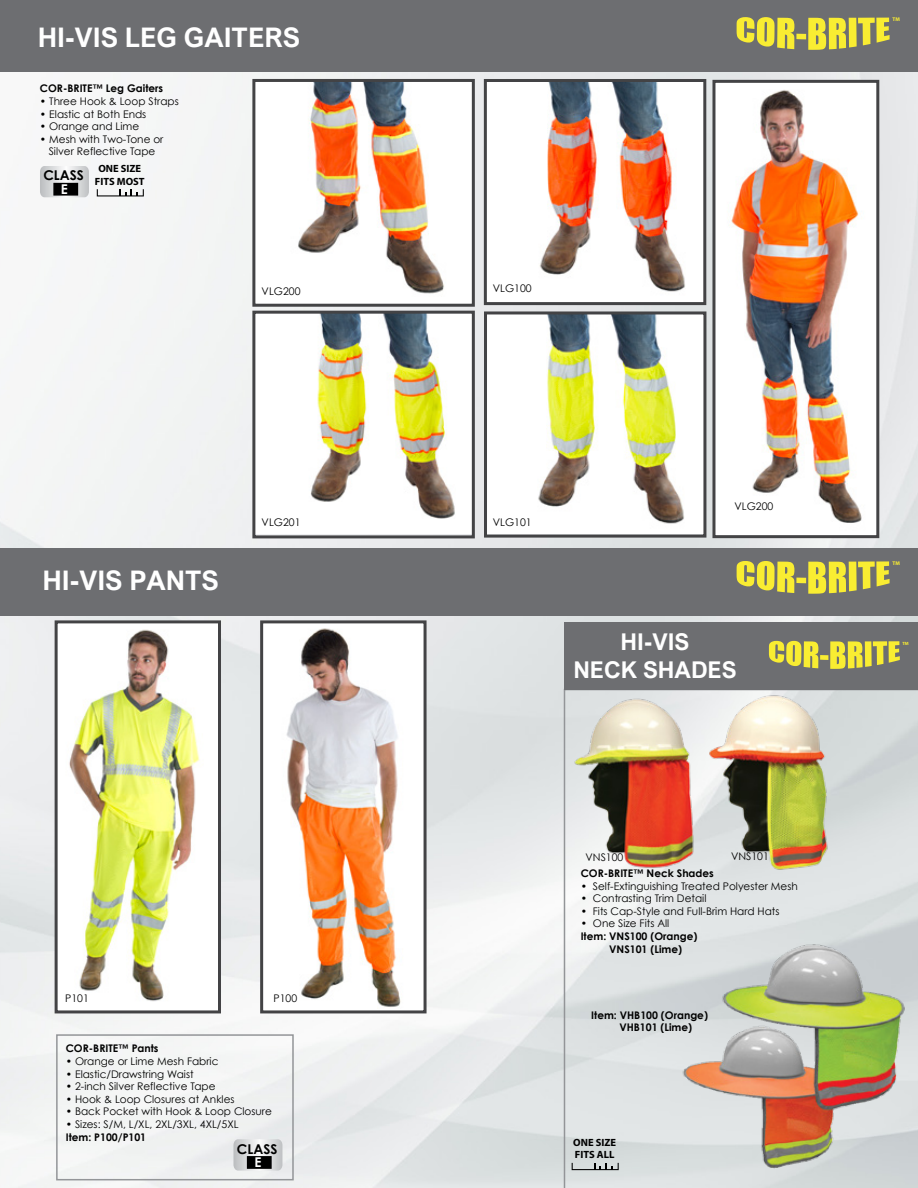
<style>
.page{position:relative;width:918px;height:1188px;background:#fff}
.page>*{position:absolute;margin:0;border:0;box-sizing:border-box;transform-origin:0 0}
.t1{font:700 27px "Arial Nova";color:#fff}
.t2{font:700 23.1px "Arial Nova";color:#fff}
.t3{font:700 13.5px "Century Gothic";color:#000}
.t4{font:700 13.5px "Century Gothic";color:#fff}
.t5{font:10.5px/12.6px "Century Gothic";color:#000;text-align:center}
.t6{font:700 10.5px/12.6px "Century Gothic";color:#000}
.t7{font:700 10.5px/12.6px "Myriad Pro";color:#000}
.t8{font:700 5.4px "Myriad Pro";color:#f9ed32}
.t9{font:700 4.5px "Myriad Pro";color:#f9ed32}
</style>
<div class="page">
<img style="left:0;top:71px;width:918px;height:1117px">
<img style="left:488px;top:83px;width:214px;height:218px">
<img style="left:488px;top:315px;width:214px;height:219px">
<img style="left:256px;top:315px;width:215px;height:219px">
<img style="left:264px;top:624px;width:159px;height:385px">
<img style="left:59px;top:624px;width:158px;height:385px">
<div style="left:56px;top:1034px;width:238px;height:146px;border:2px solid #939598"></div>
<svg style="left:564px;top:690px;width:354px;height:498px;background:#d1c8bb"></svg>
<img style="left:716px;top:84px;width:159px;height:450px">
<div style="left:55px;top:620px;width:166px;height:393px;border:3px solid #434345"></div>
<div style="left:712px;top:80px;width:167px;height:458px;border:3px solid #434345"></div>
<div style="left:0;top:0;width:918px;height:71px;background:#6d6e71"></div>
<svg style="left:737px;top:17px;width:153px;height:33px"></svg>
<svg style="left:97px;top:189px;width:47px;height:7px"></svg>
<svg style="left:40px;top:166px;width:49px;height:31px"></svg>
<div style="left:53px;top:183px;width:25px;height:13px;background:#000;border:2px solid #000"></div>
<div style="left:0;top:548px;width:918px;height:67px;background:#6d6e71"></div>
<svg style="left:737px;top:561px;width:153px;height:33px"></svg>
<svg style="left:572px;top:1163px;width:47px;height:7px"></svg>
<svg style="left:233px;top:1139px;width:49px;height:32px"></svg>
<div style="left:247px;top:1156px;width:25px;height:13px;background:#000;border:2px solid #000"></div>
<div style="left:564px;top:622px;width:354px;height:68px;background:#6d6e71"></div>
<svg style="left:769px;top:641px;width:131px;height:28px"></svg>
<div style="left:260px;top:620px;width:167px;height:393px;border:3px solid #434345"></div>
<div style="left:252px;top:311px;width:223px;height:227px;border:3px solid #434345"></div>
<div style="left:484px;top:311px;width:222px;height:227px;border:3px solid #434345"></div>
<div style="left:484px;top:79px;width:222px;height:226px;border:3px solid #434345"></div>
<img style="left:256px;top:83px;width:215px;height:220px">
<div style="left:252px;top:79px;width:223px;height:228px;border:3px solid #434345"></div>
<img style="left:647px;top:901px;width:271px;height:287px">
<h1 class="t1" style="left:38px;top:22px;width:264px">HI-VIS LEG GAITERS</h1>
<p class="t6" style="left:40px;top:82px;width:125px">COR-BRITE™ Leg Gaiters</p>
<p class="t5" style="left:40px;top:95px;width:140px">• Three Hook &amp; Loop Straps</p>
<p class="t5" style="left:40px;top:107px;width:108px">• Elastic at Both Ends</p>
<p class="t5" style="left:40px;top:120px;width:101px">• Orange and Lime</p>
<p class="t5" style="left:40px;top:132px;width:125px">• Mesh with Two-Tone or<br>Silver Reflective Tape</p>
<p class="t7" style="left:43px;top:162px;width:103px;text-indent:55px">ONE SIZE<br><sup>CLASS</sup> FITS MOST</p>
<p class="t4" style="left:61px;top:181px;width:9px">E</p>
<p class="t5" style="left:262px;top:284px;width:40px">VLG200</p>
<p class="t5" style="left:493px;top:282px;width:40px">VLG100</p>
<p class="t8" style="left:893px;top:16px;width:9px">TM</p>
<h1 class="t1" style="left:42px;top:565px;width:178px">HI-VIS PANTS</h1>
<p class="t5" style="left:262px;top:516px;width:40px">VLG201</p>
<p class="t5" style="left:493px;top:516px;width:40px">VLG101</p>
<p class="t5" style="left:735px;top:500px;width:40px">VLG200</p>
<p class="t8" style="left:893px;top:560px;width:9px">TM</p>
<h2 class="t2" style="left:621px;top:629px;width:70px">HI-VIS</h2>
<p class="t9" style="left:902px;top:640px;width:8px">TM</p>
<h2 class="t2" style="left:573px;top:656px;width:165px">NECK SHADES</h2>
<p class="t5" style="left:65px;top:992px;width:25px">P101</p>
<p class="t5" style="left:274px;top:992px;width:25px">P100</p>
<p class="t6" style="left:66px;top:1042px;width:94px">COR-BRITE™ Pants</p>
<p class="t5" style="left:66px;top:1055px;width:154px">• Orange or Lime Mesh Fabric</p>
<p class="t5" style="left:66px;top:1067px;width:129px">• Elastic/Drawstring Waist</p>
<p class="t5" style="left:66px;top:1080px;width:151px">• 2-inch Silver Reflective Tape</p>
<p class="t5" style="left:66px;top:1093px;width:170px">• Hook &amp; Loop Closures at Ankles</p>
<p class="t5" style="left:66px;top:1105px;width:208px">• Back Pocket with Hook &amp; Loop Closure</p>
<p class="t5" style="left:66px;top:1118px;width:174px">• Sizes: S/M, L/XL, 2XL/3XL, 4XL/5XL</p>
<p class="t6" style="left:66px;top:1130px;width:82px">Item: P100/P101</p>
<p class="t3" style="left:237px;top:1140px;width:42px">CLASS</p>
<p class="t4" style="left:254px;top:1154px;width:9px">E</p>
<p class="t5" style="left:586px;top:851px;width:39px">VNS100</p>
<p class="t5" style="left:731px;top:850px;width:39px">VNS101</p>
<p class="t6" style="left:581px;top:867px;width:135px">COR-BRITE™ Neck Shades</p>
<p class="t5" style="left:581px;top:879px;width:219px">• Self-Extinguishing Treated Polyester Mesh</p>
<p class="t5" style="left:581px;top:892px;width:127px">• Contrasting Trim Detail</p>
<p class="t5" style="left:581px;top:904px;width:200px">• Fits Cap-Style and Full-Brim Hard Hats</p>
<p class="t5" style="left:581px;top:917px;width:90px">• One Size Fits All</p>
<p class="t6" style="left:609px;top:930px;width:90px;text-indent:-29px">Item: VNS100 (Orange)<br>VNS101 (Lime)</p>
<p class="t6" style="left:619px;top:1009px;width:90px;text-indent:-28px">Item: VHB100 (Orange)<br>VHB101 (Lime)</p>
<p class="t7" style="left:573px;top:1135px;width:44px">ONE SIZE</p>
<p class="t7" style="left:575px;top:1148px;width:41px">FITS ALL</p>
</div>
